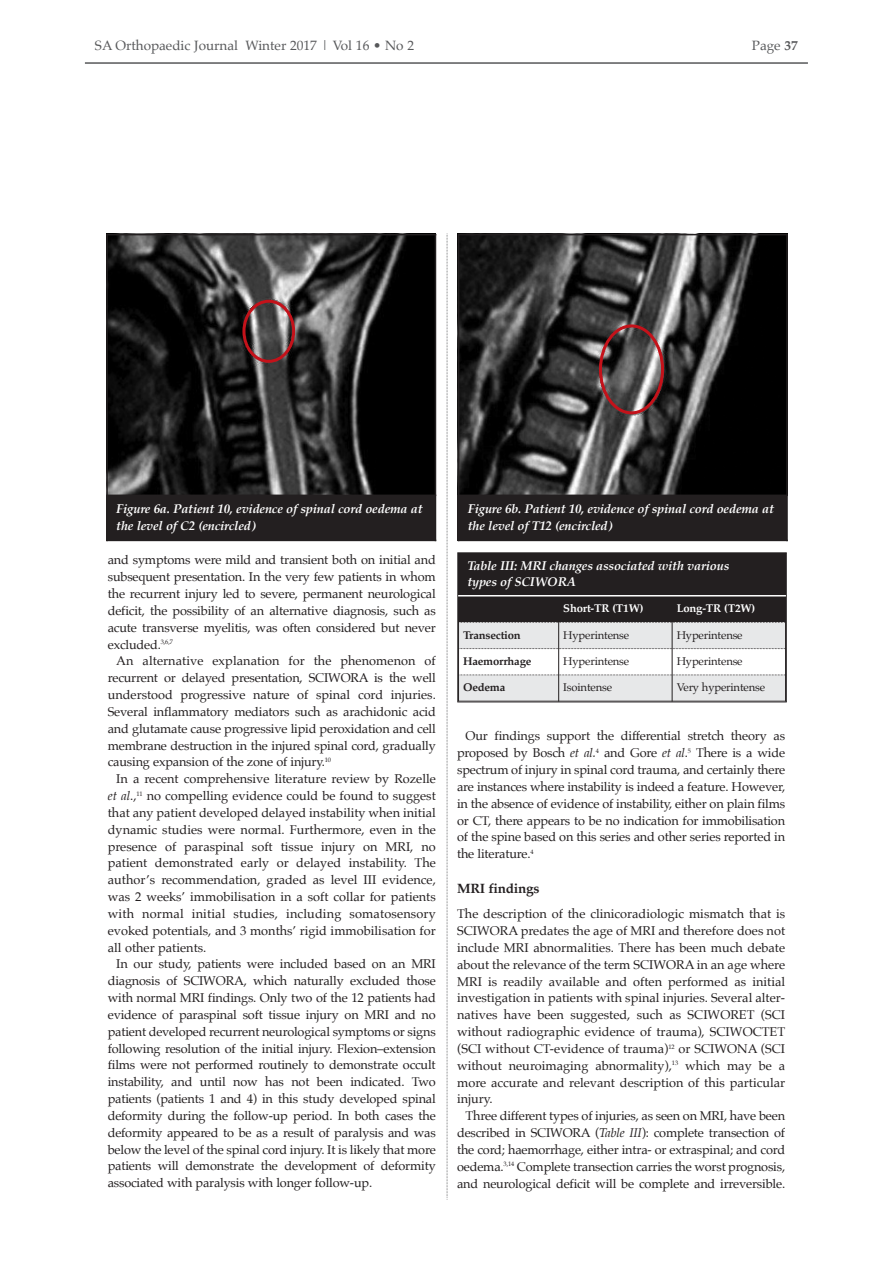
<style>
.page{position:relative;width:893px;height:1263px;background:#fff}
.page>*{position:absolute;margin:0;border:0;box-sizing:border-box;transform-origin:0 0}
.t1{font:13.5px "Palatino";color:#57585a}
.t2{font:700 13.5px "Palatino";letter-spacing:-.015em;color:#231f20}
.t3{font:12.75px/16.8px "Palatino";letter-spacing:-.015em;color:#231f20;text-align:justify}
.t4{font:italic 700 12.75px/16.8px "Palatino";letter-spacing:-.015em;color:#fff}
.t5{font:11.25px "Palatino";letter-spacing:-.015em;color:#231f20}
.t6{font:700 11.25px "Palatino";letter-spacing:-.015em;color:#231f20}
.t7{font:700 11.25px "Palatino";letter-spacing:-.015em;color:#fff}
.s1{font-weight:700}
.s2{font-style:italic}
</style>
<div class="page">
<hr style="left:85px;top:62px;width:723px;height:2px;background:#57585a">
<svg style="left:447px;top:233px;width:1px;height:967px"></svg>
<div style="left:458px;top:553px;width:327px;height:43px;background:#231f20"></div>
<div style="left:458px;top:596px;width:101px;height:26px;background:#231f20"></div>
<div style="left:559px;top:596px;width:113px;height:26px;background:#231f20"></div>
<div style="left:672px;top:596px;width:114px;height:26px;background:#231f20"></div>
<div style="left:458px;top:623px;width:101px;height:25px;background:#e7e8e9"></div>
<div style="left:559px;top:623px;width:113px;height:25px;background:#e7e8e9"></div>
<div style="left:672px;top:623px;width:114px;height:25px;background:#e7e8e9"></div>
<div style="left:458px;top:675px;width:101px;height:26px;background:#e7e8e9"></div>
<div style="left:559px;top:675px;width:113px;height:26px;background:#e7e8e9"></div>
<div style="left:672px;top:675px;width:114px;height:26px;background:#e7e8e9"></div>
<hr style="left:458px;top:553px;width:1px;height:148px;background:#231f20">
<hr style="left:558px;top:595px;width:1px;height:106px;background:#231f20">
<hr style="left:672px;top:595px;width:1px;height:106px;background:#231f20">
<hr style="left:785px;top:553px;width:1px;height:148px;background:#231f20">
<hr style="left:458px;top:595px;width:328px;height:1px;background:#fff">
<svg style="left:459px;top:622px;width:326px;height:1px"></svg>
<svg style="left:459px;top:648px;width:326px;height:1px"></svg>
<svg style="left:459px;top:674px;width:326px;height:1px"></svg>
<hr style="left:458px;top:701px;width:328px;height:1px;background:#231f20">
<img style="left:108px;top:235px;width:327px;height:260px">
<div style="left:106px;top:495px;width:329px;height:46px;background:#231f20"></div>
<hr style="left:106px;top:234px;width:2px;height:307px;background:#231f20">
<hr style="left:435px;top:234px;width:1px;height:307px;background:#231f20">
<hr style="left:106px;top:234px;width:330px;height:1px;background:#231f20">
<img style="left:459px;top:235px;width:327px;height:260px">
<div style="left:458px;top:495px;width:329px;height:46px;background:#231f20"></div>
<hr style="left:458px;top:234px;width:1px;height:307px;background:#231f20">
<hr style="left:786px;top:234px;width:2px;height:307px;background:#231f20">
<hr style="left:458px;top:234px;width:330px;height:1px;background:#231f20">
<svg style="left:242px;top:300px;width:53px;height:63px;background:#694e4f"></svg>
<svg style="left:599px;top:324px;width:65px;height:90px;background:#695354"></svg>
<p class="t1" style="left:95px;top:39px;width:321px">SA Orthopaedic Journal Winter 2017 | Vol 16 • No 2</p>
<p class="t1" style="left:752px;top:39px;width:48px">Page <span class="s1">37</span></p>
<p class="t4" style="left:116px;top:501px;width:308px">Figure 6a. Patient 10, evidence of spinal cord oedema at the level of C2 (encircled)</p>
<p class="t4" style="left:468px;top:501px;width:308px">Figure 6b. Patient 10, evidence of spinal cord oedema at the level of t12 (encircled)</p>
<p class="t3" style="left:108px;top:552px;width:330px">and symptoms were mild and transient both on initial and subsequent presentation. In the very few patients in whom the recurrent injury led to severe, permanent neurological deficit, the possibility of an alternative diagnosis, such as acute transverse myelitis, was often considered but never excluded.<sup>3,6,7</sup></p>
<p class="t3" style="left:108px;top:653px;width:330px;text-indent:9px">An alternative explanation for the phenomenon of recurrent or delayed presentation, SCIWORA is the well understood progressive nature of spinal cord injuries.<br>Several inflammatory mediators such as arachidonic acid and glutamate cause progressive lipid peroxidation and cell membrane destruction in the injured spinal cord, gradually causing expansion of the zone of injury.<sup>10</sup></p>
<p class="t3" style="left:108px;top:771px;width:330px;text-indent:9px">In a recent comprehensive literature review by Rozelle <span class="s2">et al</span>.,<sup>11</sup> no compelling evidence could be found to suggest that any patient developed delayed instability when initial dynamic studies were normal. Furthermore, even in the presence of paraspinal soft tissue injury on MRI, no patient demonstrated early or delayed instability. The author’s recommendation, graded as level III evidence, was 2 weeks’ immobilisation in a soft collar for patients with normal initial studies, including somatosensory evoked potentials, and 3 months’ rigid immobilisation for all other patients.</p>
<p class="t3" style="left:108px;top:956px;width:330px;text-indent:9px">In our study, patients were included based on an MRI diagnosis of SCIWORA, which naturally excluded those with normal MRI findings. Only two of the 12 patients had evidence of paraspinal soft tissue injury on MRI and no patient developed recurrent neurological symptoms or signs following resolution of the initial injury. Flexion–extension films were not performed routinely to demonstrate occult instability, and until now has not been indicated. Two patients (patients 1 and 4) in this study developed spinal deformity during the follow-up period. In both cases the deformity appeared to be as a result of paralysis and was below the level of the spinal cord injury. It is likely that more patients will demonstrate the development of deformity associated with paralysis with longer follow-up.</p>
<p class="t4" style="left:467px;top:558px;width:263px">table iii: Mri changes associated with various types of SCiWOrA</p>
<p class="t7" style="left:563px;top:603px;width:82px">Short-TR (T1W)</p>
<p class="t7" style="left:677px;top:603px;width:80px">Long-TR (T2W)</p>
<p class="t6" style="left:463px;top:629px;width:59px">Transection</p>
<p class="t5" style="left:563px;top:629px;width:67px">Hyperintense</p>
<p class="t5" style="left:677px;top:629px;width:67px">Hyperintense</p>
<p class="t6" style="left:463px;top:656px;width:70px">Haemorrhage</p>
<p class="t5" style="left:563px;top:656px;width:67px">Hyperintense</p>
<p class="t5" style="left:677px;top:656px;width:67px">Hyperintense</p>
<p class="t6" style="left:463px;top:682px;width:44px">Oedema</p>
<p class="t5" style="left:563px;top:682px;width:50px">Isointense</p>
<p class="t5" style="left:677px;top:682px;width:90px">Very hyperintense</p>
<p class="t3" style="left:457px;top:728px;width:330px;text-indent:9px">Our findings support the differential stretch theory as proposed by Bosch <span class="s2">et al.</span><sup>4</sup> and Gore <span class="s2">et al</span>.<sup>5</sup> There is a wide spectrum of injury in spinal cord trauma, and certainly there are instances where instability is indeed a feature. However, in the absence of evidence of instability, either on plain films or CT, there appears to be no indication for immobilisation of the spine based on this series and other series reported in the literature.<sup>4</sup></p>
<p class="t2" style="left:457px;top:881px;width:84px">MRI findings</p>
<p class="t3" style="left:457px;top:906px;width:330px">The description of the clinicoradiologic mismatch that is SCIWORA predates the age of MRI and therefore does not include MRI abnormalities. There has been much debate about the relevance of the term SCIWORA in an age where MRI is readily available and often performed as initial investigation in patients with spinal injuries. Several alter&shy;natives have been suggested, such as SCIWORET (SCI without radiographic evidence of trauma), SCIWOCTET (SCI without CT-evidence of trauma)<sup>12</sup> or SCIWONA (SCI without neuroimaging abnormality),<sup>13</sup> which may be a more accurate and relevant description of this particular injury.</p>
<p class="t3" style="left:457px;top:1108px;width:330px;text-indent:9px">Three different types of injuries, as seen on MRI, have been described in SCIWORA (<span class="s2">Table III</span>): complete transection of the cord; haemorrhage, either intra- or extraspinal; and cord oedema.<sup>3,14</sup> Complete transection carries the worst prognosis, and neurological deficit will be complete and irreversible.</p>
</div>
